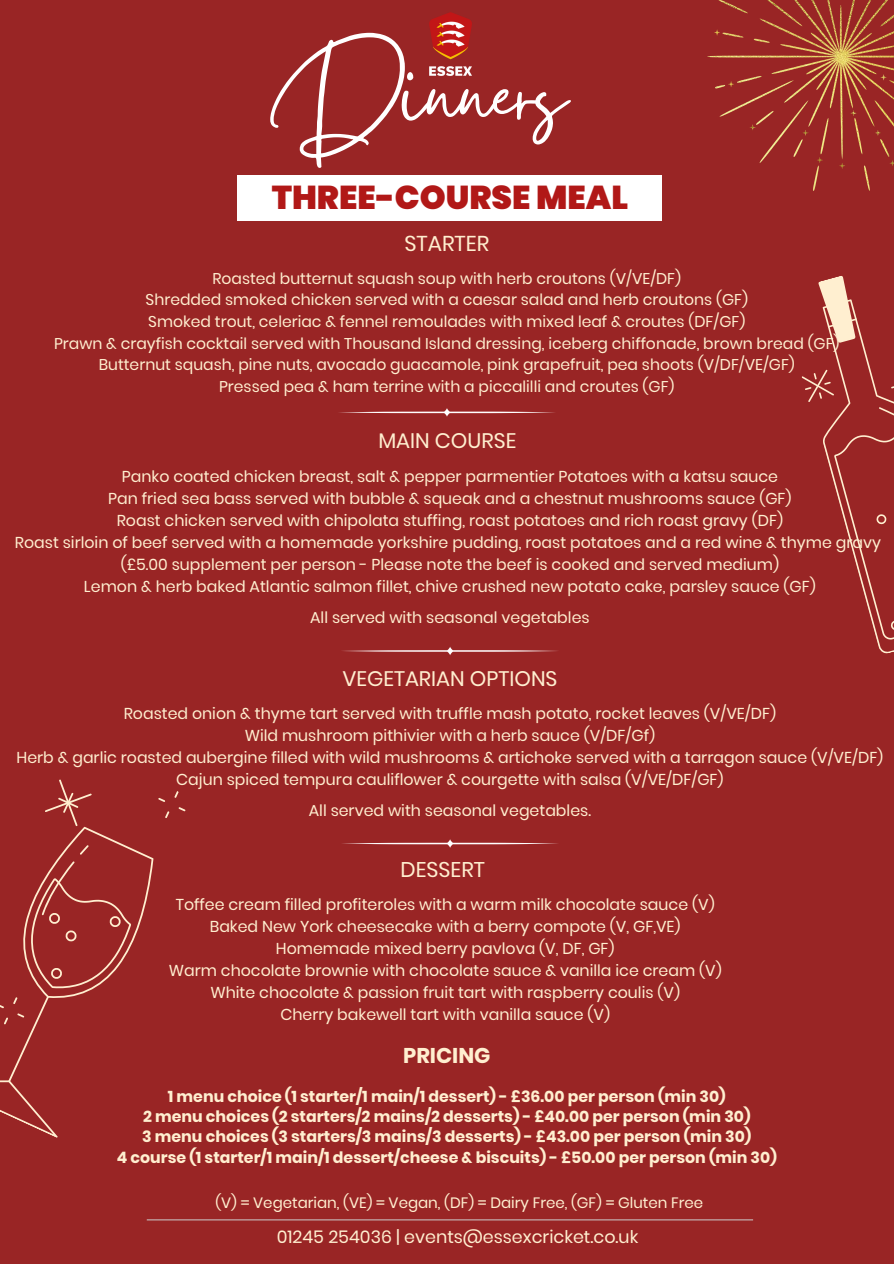
<style>
.page{position:relative;width:894px;height:1264px;background:#fff}
.page>*{position:absolute;margin:0;border:0;box-sizing:border-box;transform-origin:0 0}
.t1{font:110.4px "Gistesy";color:#fff}
.t2{font:900 33px "Poppins";color:#b11817}
.t3{font:21.45px "Poppins";color:#ffefd0}
.t4{font:21.3px "Poppins";color:#ffefd0}
.t5{font:700 21.3px "Poppins";color:#ffefd0}
.t6{font:21px "Poppins";color:#ffefd0}
.t7{font:17.55px "Poppins";color:#ffefd0}
.t8{font:15.75px "Poppins";color:#ffefd0}
.t9{font:700 15.75px/20.2px "Poppins";color:#ffefd0;text-align:center}
.t10{font:15.6px "Poppins";color:#ffefd0}
.t11{font:15px "Poppins";color:#ffefd0}
</style>
<div class="page">
<div style="left:0;top:0;width:893px;height:1263px;background:#992525"></div>
<img style="left:707px;top:0;width:186px;height:191px">
<svg style="left:0;top:779px;width:186px;height:358px"></svg>
<svg style="left:801px;top:276px;width:92px;height:378px"></svg>
<hr style="left:147px;top:1219px;width:605px;height:1px;background:#ccc">
<img style="left:429px;top:12px;width:43px;height:64px">
<div style="left:237px;top:175px;width:425px;height:45px;background:#fff"></div>
<svg style="left:339px;top:408px;width:216px;height:8px"></svg>
<svg style="left:342px;top:647px;width:216px;height:8px"></svg>
<svg style="left:342px;top:839px;width:216px;height:8px"></svg>
<p class="t1" style="left:272px;top:17px;width:296px">Dinners</p>
<p class="t2" style="left:271px;top:175px;width:358px">THREE-COURSE MEAL</p>
<p class="t3" style="left:404px;top:228px;width:86px">STARTER</p>
<p class="t10" style="left:212px;top:267px;width:470px">Roasted butternut squash soup with herb croutons (V/VE/DF)</p>
<p class="t10" style="left:145px;top:289px;width:603px">Shredded smoked chicken served with a caesar salad and herb croutons (GF)</p>
<p class="t10" style="left:148px;top:311px;width:598px">Smoked trout, celeriac &amp; fennel remoulades with mixed leaf &amp; croutes (DF/GF)</p>
<h4 class="t10" style="left:54px;top:332px;width:786px">Prawn &amp; crayfish cocktail served with Thousand Island dressing, iceberg chiffonade, brown bread (GF)</h4>
<p class="t10" style="left:99px;top:354px;width:697px">Butternut squash, pine nuts, avocado guacamole, pink grapefruit, pea shoots (V/DF/VE/GF)</p>
<p class="t10" style="left:219px;top:376px;width:457px">Pressed pea &amp; ham terrine with a piccalilli and croutes (GF)</p>
<p class="t6" style="left:378px;top:426px;width:139px">MAIN COURSE</p>
<h1 class="t8" style="left:122px;top:466px;width:657px">Panko coated chicken breast, salt &amp; pepper parmentier Potatoes with a katsu sauce</h1>
<h2 class="t8" style="left:108px;top:487px;width:684px">Pan fried sea bass served with bubble &amp; squeak and a chestnut mushrooms sauce (GF)</h2>
<p class="t8" style="left:117px;top:509px;width:667px">Roast chicken served with chipolata stuffing, roast potatoes and rich roast gravy (DF)</p>
<p class="t8" style="left:15px;top:531px;width:867px">Roast sirloin of beef served with a homemade yorkshire pudding, roast potatoes and a red wine &amp; thyme gravy</p>
<h4 class="t8" style="left:121px;top:553px;width:659px">(£5.00 supplement per person - Please note the beef is cooked and served medium)</h4>
<p class="t8" style="left:84px;top:575px;width:733px">Lemon &amp; herb baked Atlantic salmon fillet, chive crushed new potato cake, parsley sauce (GF)</p>
<p class="t8" style="left:310px;top:606px;width:281px">All served with seasonal vegetables</p>
<p class="t6" style="left:342px;top:663px;width:217px">VEGETARIAN OPTIONS</p>
<p class="t8" style="left:124px;top:702px;width:653px">Roasted onion &amp; thyme tart served with truffle mash potato, rocket leaves (V/VE/DF)</p>
<p class="t8" style="left:244px;top:724px;width:412px">Wild mushroom pithivier with a herb sauce (V/DF/Gf)</p>
<p class="t8" style="left:16px;top:746px;width:868px">Herb &amp; garlic roasted aubergine filled with wild mushrooms &amp; artichoke served with a tarragon sauce (V/VE/DF)</p>
<h4 class="t8" style="left:176px;top:768px;width:548px">Cajun spiced tempura cauliflower &amp; courgette with salsa (V/VE/DF/GF)</h4>
<p class="t8" style="left:309px;top:799px;width:283px">All served with seasonal vegetables.</p>
<p class="t4" style="left:400px;top:854px;width:86px">DESSERT</p>
<p class="t8" style="left:176px;top:893px;width:540px">Toffee cream filled profiteroles with a warm milk chocolate sauce (V)</p>
<p class="t8" style="left:210px;top:915px;width:472px">Baked New York cheesecake with a berry compote (V, GF,VE)</p>
<p class="t8" style="left:276px;top:937px;width:340px">Homemade mixed berry pavlova (V, DF, GF)</p>
<p class="t8" style="left:169px;top:959px;width:554px">Warm chocolate brownie with chocolate sauce &amp; vanilla ice cream (V)</p>
<p class="t8" style="left:210px;top:981px;width:471px">White chocolate &amp; passion fruit tart with raspberry coulis (V)</p>
<h4 class="t8" style="left:280px;top:1003px;width:331px">Cherry bakewell tart with vanilla sauce (V)</h4>
<p class="t5" style="left:403px;top:1040px;width:89px">PRICING</p>
<p class="t9" style="left:117px;top:1086px;width:661px">1 menu choice (1 starter/1 main/1 dessert) - £36.00 per person (min 30)<br>2 menu choices (2 starters/2 mains/2 desserts) - £40.00 per person (min 30)<br>3 menu choices (3 starters/3 mains/3 desserts) - £43.00 per person (min 30)<br>4 course (1 starter/1 main/1 dessert/cheese &amp; biscuits) - £50.00 per person (min 30)</p>
<p class="t11" style="left:215px;top:1191px;width:489px">(V) = Vegetarian, (VE) = Vegan, (DF) = Dairy Free, (GF) = Gluten Free</p>
<p class="t7" style="left:277px;top:1224px;width:363px">01245 254036 | events@essexcricket.co.uk</p>
</div>
